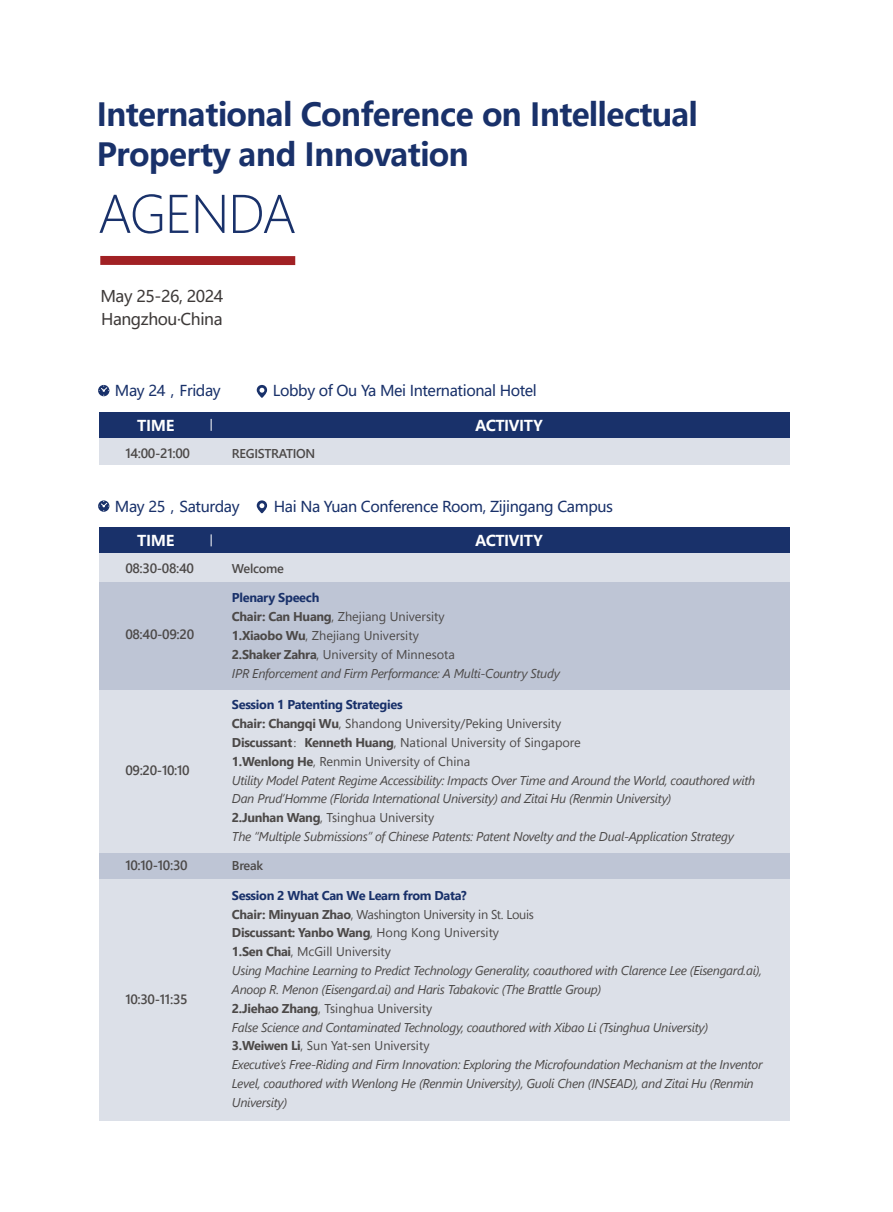
<style>
.page{position:relative;width:893px;height:1212px;background:#fff}
.page>*{position:absolute;margin:0;border:0;box-sizing:border-box;transform-origin:0 0}
.t1{font:300 50.4px "Microsoft Ya Hei";letter-spacing:-.025em;color:#19316a}
.t2{font:700 31.65px/39.9px "Microsoft Ya Hei";letter-spacing:-.025em;color:#19316a}
.t3{font:16.05px/22.5px "Microsoft Ya Hei";letter-spacing:-.025em;color:#3e3a39}
.t4{font:14.85px "Microsoft Ya Hei";letter-spacing:-.025em;color:#19316a}
.t5{font:700 14.85px "Microsoft Ya Hei";letter-spacing:-.025em;color:#fff}
.t6{font:600 13.5px "Segoe UI";letter-spacing:-.025em;color:#4c4948}
.t7{font:italic 12.75px/18.9px "Segoe UI";letter-spacing:-.025em;color:#4c4948}
.t8{font:12.75px/18.9px "Segoe UI";color:#4c4948}
.t9{font:600 12.75px "Segoe UI";letter-spacing:-.025em;color:#4c4948}
.s1{font-weight:700;color:#19316a}
.s2{font-weight:700}
.s3{font-style:italic}
.s4{font-weight:700;font-style:normal;color:#19316a}
.s5{font-weight:700;font-style:normal}
.s6{font-style:normal}
.s7{font-family:"Adobe Song Std";font-weight:300;font-style:normal}
</style>
<div class="page">
<div style="left:99px;top:552px;width:690px;height:568px;background:#dce0e8"></div>
<div style="left:100px;top:256px;width:195px;height:9px;background:#a12124"></div>
<svg style="left:98px;top:385px;width:11px;height:11px"></svg>
<svg style="left:257px;top:385px;width:10px;height:13px"></svg>
<div style="left:99px;top:412px;width:690px;height:25px;background:#19316a"></div>
<div style="left:99px;top:437px;width:690px;height:28px;background:#dce0e8"></div>
<svg style="left:211px;top:419px;width:1px;height:12px"></svg>
<svg style="left:98px;top:500px;width:11px;height:12px"></svg>
<svg style="left:257px;top:500px;width:10px;height:13px"></svg>
<div style="left:99px;top:527px;width:690px;height:26px;background:#19316a"></div>
<div style="left:99px;top:853px;width:690px;height:25px;background:#bec5d5"></div>
<div style="left:99px;top:582px;width:690px;height:108px;background:#bec5d5"></div>
<svg style="left:211px;top:534px;width:1px;height:12px"></svg>
<h2 class="t2" style="left:96px;top:94px;width:603px">International Conference on Intellectual<br>Property and Innovation</h2>
<h1 class="t1" style="left:98px;top:181px;width:200px">AGENDA</h1>
<p class="t3" style="left:100px;top:285px;width:124px">May 25-26, 2024<br>Hangzhou·China</p>
<p class="t4" style="left:115px;top:381px;width:107px">May 24，Friday</p>
<p class="t4" style="left:273px;top:381px;width:266px">Lobby of Ou Ya Mei International Hotel</p>
<p class="t5" style="left:137px;top:415px;width:38px">TIME</p>
<p class="t5" style="left:475px;top:415px;width:69px">ACTIVITY</p>
<p class="t6" style="left:125px;top:442px;width:66px">14:00-21:00</p>
<p class="t9" style="left:232px;top:443px;width:85px">REGISTRATION</p>
<p class="t4" style="left:115px;top:496px;width:126px">May 25，Saturday</p>
<p class="t4" style="left:274px;top:496px;width:341px">Hai Na Yuan Conference Room, Zijingang Campus</p>
<p class="t5" style="left:137px;top:531px;width:38px">TIME</p>
<p class="t5" style="left:475px;top:531px;width:69px">ACTIVITY</p>
<p class="t6" style="left:125px;top:557px;width:70px">08:30-08:40</p>
<p class="t9" style="left:232px;top:558px;width:53px">Welcome</p>
<p class="t6" style="left:125px;top:623px;width:70px">08:40-09:20</p>
<p class="t6" style="left:125px;top:759px;width:66px">09:20-10:10</p>
<p class="t8" style="left:232px;top:588px;width:329px"><span class="s1">Plenary Speech<br></span><span class="s2">Chair: Can Huang</span>, Zhejiang University<br><span class="s2">1.Xiaobo Wu</span>, Zhejiang University<br><span class="s2">2.Shaker Zahra</span>, University of Minnesota<br><span class="s3">IPR Enforcement and Firm Performance: A Multi-Country Study</span></p>
<p class="t7" style="left:232px;top:694px;width:525px"><span class="s4">Session 1 Patenting Strategies<br></span><span class="s5">Chair: Changqi Wu</span><span class="s6">, Shandong University/Peking University<br></span><span class="s5">Discussant</span><span class="s7">：</span><span class="s5">Kenneth Huang</span><span class="s6">, National University of Singapore<br></span><span class="s5">1.Wenlong He</span><span class="s6">, Renmin University of China<br></span>Utility Model Patent Regime Accessibility: Impacts Over Time and Around the World, coauthored with Dan Prud’Homme (Florida International University) and Zitai Hu (Renmin University)<br><span class="s5">2.Junhan Wang</span><span class="s6">, Tsinghua University<br></span>The “Multiple Submissions” of Chinese Patents: Patent Novelty and the Dual-Application Strategy</p>
<p class="t6" style="left:125px;top:854px;width:64px">10:10-10:30</p>
<p class="t9" style="left:232px;top:855px;width:33px">Break</p>
<p class="t6" style="left:125px;top:988px;width:64px">10:30-11:35</p>
<p class="t7" style="left:232px;top:884px;width:532px"><span class="s4">Session 2 What Can We Learn from Data?<br></span><span class="s5">Chair: Minyuan Zhao</span><span class="s6">, Washington University in St. Louis<br></span><span class="s5">Discussant: Yanbo Wang</span><span class="s6">, Hong Kong University<br></span><span class="s5">1.Sen Chai</span><span class="s6">, McGill University<br></span>Using Machine Learning to Predict Technology Generality, coauthored with Clarence Lee (Eisengard.ai), Anoop R. Menon (Eisengard.ai) and Haris Tabakovic (The Brattle Group)<br><span class="s5">2.Jiehao Zhang</span><span class="s6">, Tsinghua University<br></span>False Science and Contaminated Technology, coauthored with Xibao Li (Tsinghua University)<br><span class="s5">3.Weiwen Li</span><span class="s6">, Sun Yat-sen University<br></span>Executive’s Free-Riding and Firm Innovation: Exploring the Microfoundation Mechanism at the Inventor Level, coauthored with Wenlong He (Renmin University), Guoli Chen (INSEAD), and Zitai Hu (Renmin University)</p>
</div>
